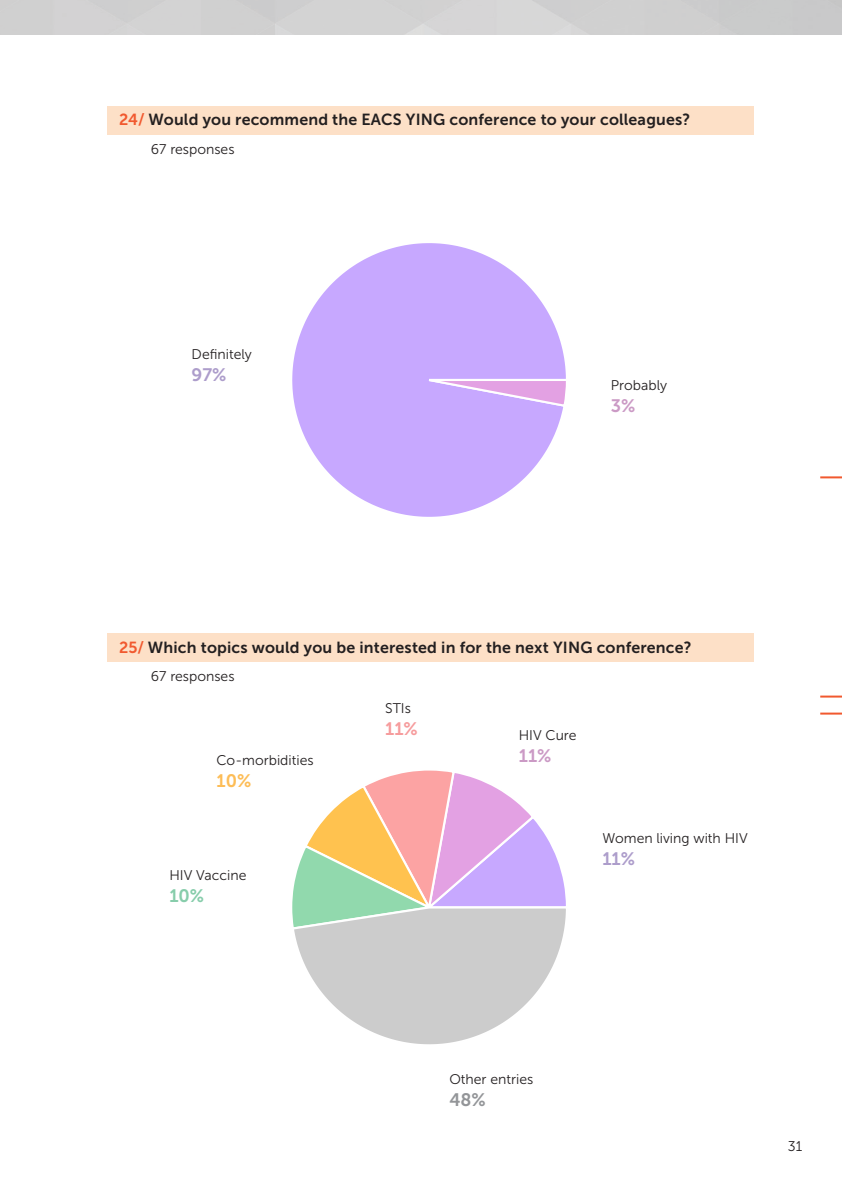
<style>
.page{position:relative;width:842px;height:1191px;background:#fff}
.page>*{position:absolute;margin:0;border:0;box-sizing:border-box;transform-origin:0 0}
.t1{font:18px "Museo Sans 700";color:#ad9dcb}
.t2{font:18px "Museo Sans 700";color:#cb9ac5}
.t3{font:18px "Museo Sans 700";color:#f69c9d}
.t4{font:18px "Museo Sans 700";color:#fdbd57}
.t5{font:18px "Museo Sans 700";color:#87cdab}
.t6{font:18px "Museo Sans 700";color:#939598}
.t7{font:16px "Museo Sans 700";letter-spacing:.01em;color:#231f20}
.t8{font:14px "Museo Sans 300";color:#231f20}
.s1{color:#f1592f}
</style>
<div class="page">
<hr style="left:820px;top:476px;width:22px;height:2px;background:#f1592f">
<hr style="left:820px;top:695px;width:22px;height:2px;background:#f1592f">
<hr style="left:820px;top:712px;width:22px;height:2px;background:#f1592f">
<svg style="left:292px;top:770px;width:274px;height:275px"></svg>
<div style="left:108px;top:634px;width:646px;height:28px;background:#fde0c7"></div>
<div style="left:108px;top:106px;width:646px;height:29px;background:#fde0c7"></div>
<svg style="left:292px;top:243px;width:274px;height:274px"></svg>
<svg style="left:407px;top:378px;width:159px;height:30px;background:#d6b1f6"></svg>
<p class="t7" style="left:119px;top:111px;width:573px"><span class="s1">24/</span> Would you recommend the EACS YING conference to your colleagues?</p>
<p class="t8" style="left:151px;top:141px;width:85px">67 responses</p>
<p class="t8" style="left:192px;top:347px;width:62px">Definitely</p>
<p class="t1" style="left:192px;top:365px;width:36px">97%</p>
<p class="t8" style="left:611px;top:378px;width:58px">Probably</p>
<p class="t2" style="left:611px;top:396px;width:26px">3%</p>
<p class="t7" style="left:119px;top:638px;width:574px"><span class="s1">25/</span> Which topics would you be interested in for the next YING conference?</p>
<p class="t8" style="left:151px;top:669px;width:85px">67 responses</p>
<p class="t8" style="left:216px;top:752px;width:99px">Co-morbidities</p>
<p class="t4" style="left:216px;top:771px;width:36px">10%</p>
<p class="t8" style="left:169px;top:867px;width:79px">HIV Vaccine</p>
<p class="t5" style="left:169px;top:886px;width:36px">10%</p>
<p class="t8" style="left:385px;top:701px;width:27px">STIs</p>
<p class="t3" style="left:385px;top:719px;width:34px">11%</p>
<p class="t8" style="left:519px;top:727px;width:59px">HIV Cure</p>
<p class="t2" style="left:519px;top:745px;width:34px">11%</p>
<p class="t8" style="left:602px;top:830px;width:147px">Women living with HIV</p>
<p class="t1" style="left:602px;top:848px;width:34px">11%</p>
<p class="t8" style="left:449px;top:1072px;width:85px">Other entries</p>
<p class="t6" style="left:449px;top:1090px;width:38px">48%</p>
<p class="t8" style="left:788px;top:1139px;width:16px">31</p>
</div>
